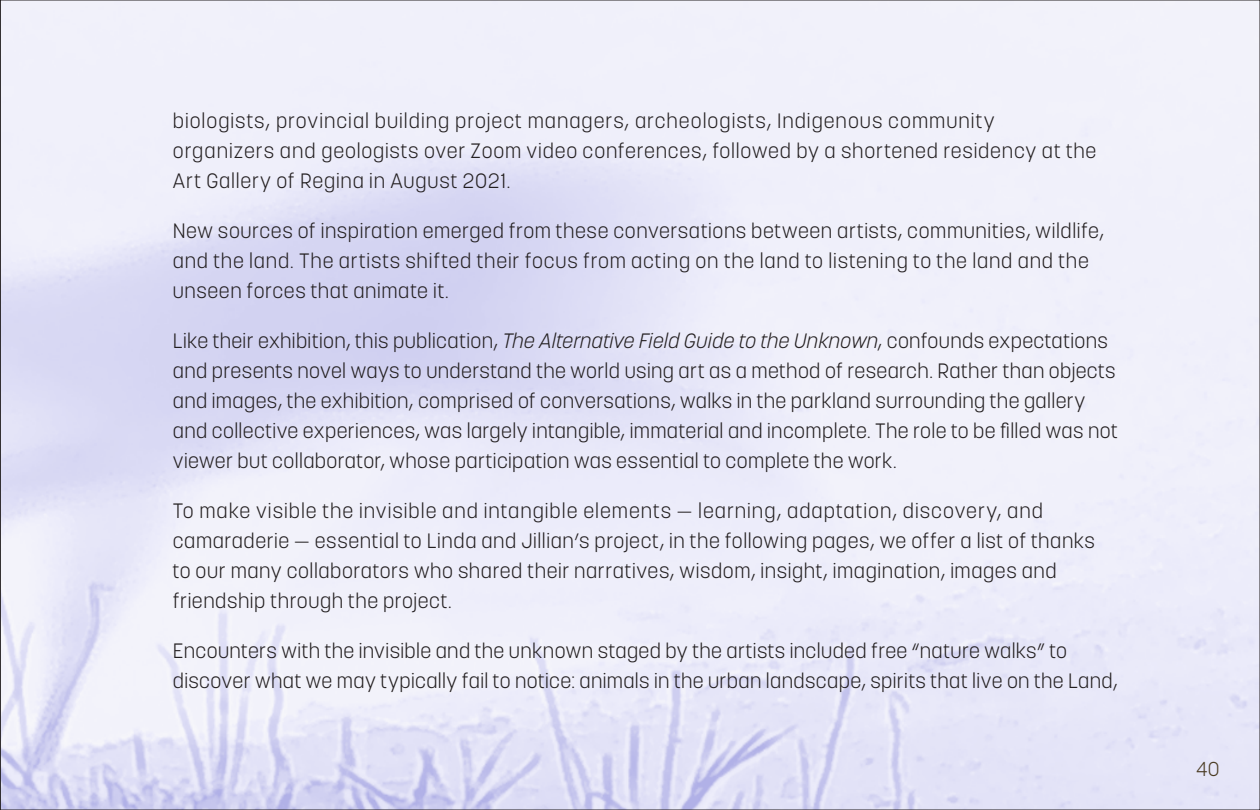
<style>
.page{position:relative;width:1260px;height:810px;background:#fff}
.page>*{position:absolute;margin:0;border:0;box-sizing:border-box;transform-origin:0 0}
.t1{font:300 20.5px/30px "Korolev";letter-spacing:.025em;color:#231f20}
.t2{font:300 20.5px/30px "Korolev";letter-spacing:.045em;color:#231f20}
.t3{font:300 20px "Korolev";color:#4b3c24}
.s1{font-style:italic}
</style>
<div class="page">
<img style="left:2px;top:2px;width:1256px;height:806px">
<svg style="left:0;top:0;width:1px;height:810px"></svg>
<p class="t2" style="left:173px;top:106px;width:925px">biologists, provincial building project managers, archeologists, Indigenous community organizers and geologists over Zoom video conferences, followed by a shortened residency at the<br>Art Gallery of Regina in August 2021.</p>
<p class="t1" style="left:173px;top:216px;width:933px">New sources of inspiration emerged from these conversations between artists, communities, wildlife, and the land. The artists shifted their focus from acting on the land to listening to the land and the unseen forces that animate it.</p>
<p class="t1" style="left:173px;top:326px;width:946px">Like their exhibition, this publication, <span class="s1">The Alternative Field Guide to the Unknown</span>, confounds expectations and presents novel ways to understand the world using art as a method of research. Rather than objects and images, the exhibition, comprised of conversations, walks in the parkland surrounding the gallery and collective experiences, was largely intangible, immaterial and incomplete. The role to be filled was not viewer but collaborator, whose participation was essential to complete the work.</p>
<p class="t1" style="left:173px;top:496px;width:924px">To make visible the invisible and intangible elements — learning, adaptation, discovery, and camaraderie — essential to Linda and Jillian’s project, in the following pages, we offer a list of thanks to our many collaborators who shared their narratives, wisdom, insight, imagination, images and friendship through the project.</p>
<p class="t1" style="left:173px;top:636px;width:946px">Encounters with the invisible and the unknown staged by the artists included free “nature walks” to discover what we may typically fail to notice: animals in the urban landscape, spirits that live on the Land,</p>
<p class="t3" style="left:1196px;top:756px;width:25px">40</p>
</div>
